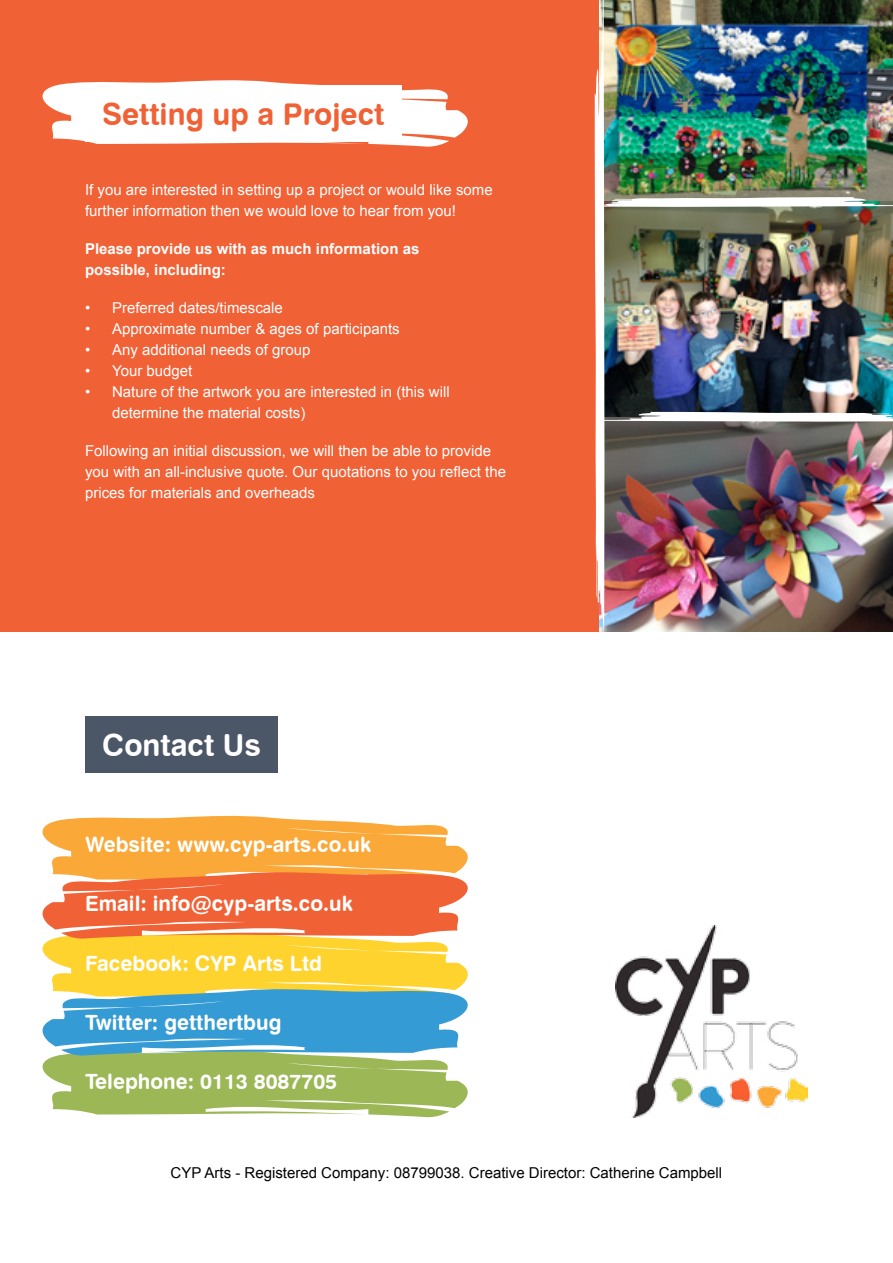
<style>
.page{position:relative;width:893px;height:1263px;background:#fff}
.page>*{position:absolute;margin:0;border:0;box-sizing:border-box;transform-origin:0 0}
.t1{font:30px "Swiss 721 BT Bold Rounded";color:#f16136}
.t2{font:30px "Swiss 721 BT Bold Rounded";color:#fff}
.t3{font:21px "Swiss 721 BT Bold Rounded";color:#fff}
.t4{font:15px/21px "Arial";color:#fff}
.t5{font:15px "Arial";color:#000}
.t6{font:700 15px/21px "Arial";color:#fff}
</style>
<div class="page">
<div style="left:0;top:0;width:893px;height:631px;background:#f16136"></div>
<svg style="left:42px;top:80px;width:426px;height:67px"></svg>
<div style="left:85px;top:85px;width:316px;height:57px;background:#fff"></div>
<img style="left:616px;top:926px;width:192px;height:191px">
<svg style="left:42px;top:815px;width:426px;height:302px;background:#c6ae70"></svg>
<div style="left:85px;top:716px;width:193px;height:57px;background:#4b5667"></div>
<img style="left:593px;top:0;width:300px;height:632px">
<h1 class="t1" style="left:102px;top:95px;width:284px">Setting up a Project</h1>
<p class="t4" style="left:85px;top:180px;width:409px">If you are interested in setting up a project or would like some further information then we would love to hear from you!</p>
<p class="t6" style="left:85px;top:239px;width:336px">Please provide us with as much information as possible, including:</p>
<p class="t4" style="left:85px;top:298px;width:199px">• Preferred dates/timescale</p>
<p class="t4" style="left:85px;top:319px;width:316px">• Approximate number &amp; ages of participants</p>
<p class="t4" style="left:85px;top:340px;width:227px">• Any additional needs of group</p>
<p class="t4" style="left:85px;top:361px;width:109px">• Your budget</p>
<p class="t4" style="left:112px;top:382px;width:339px;text-indent:-27px">• Nature of the artwork you are interested in (this will determine the material costs)</p>
<p class="t4" style="left:85px;top:441px;width:423px">Following an initial discussion, we will then be able to provide you with an all-inclusive quote. Our quotations to you reflect the prices for materials and overheads</p>
<h1 class="t2" style="left:102px;top:727px;width:160px">Contact Us</h1>
<h2 class="t3" style="left:85px;top:831px;width:288px">Website: www.cyp-arts.co.uk</h2>
<h2 class="t3" style="left:85px;top:890px;width:270px">Email: info@cyp-arts.co.uk</h2>
<h2 class="t3" style="left:85px;top:950px;width:239px">Facebook: CYP Arts Ltd</h2>
<h2 class="t3" style="left:85px;top:1009px;width:198px">Twitter: getthertbug</h2>
<h2 class="t3" style="left:85px;top:1068px;width:254px">Telephone: 0113 8087705</h2>
<p class="t5" style="left:171px;top:1163px;width:553px">CYP Arts - Registered Company: 08799038. Creative Director: Catherine Campbell</p>
</div>
